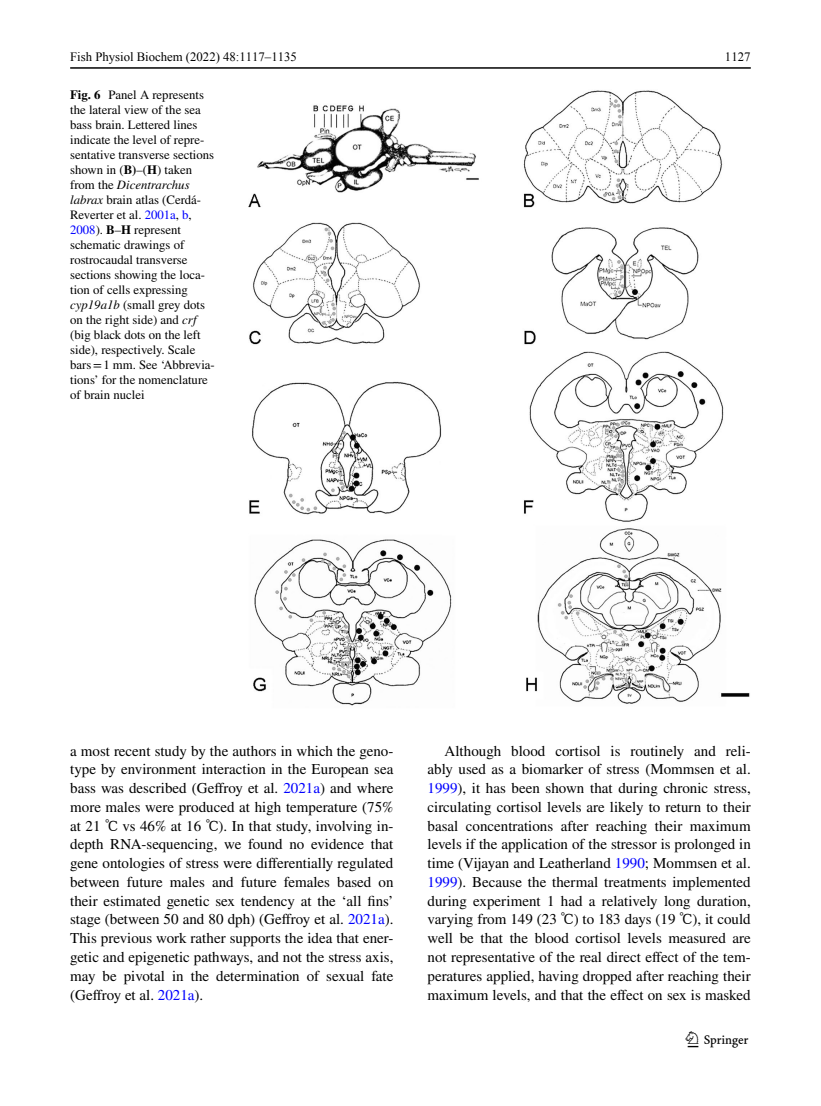
<style>
.page{position:relative;width:821px;height:1106px;background:#fff}
.page>*{position:absolute;margin:0;border:0;box-sizing:border-box;transform-origin:0 0}
.t1{font:22.5px "Springnew Regular 3";color:#000}
.t2{font:15px/18.8px "STIX";color:#000;text-align:justify}
.t3{font:12.75px/15px "STIX";color:#000}
.t4{font:12.75px "Times New Roman";color:#000}
.t5{font:12.75px "Times New Roman PSMT2";color:#000}
.s1{font-weight:700}
.s2{font-style:italic}
.s3{color:#00f}
.s4{font-family:"Code 2000"}
</style>
<div class="page">
<hr style="left:70px;top:67px;width:680px;height:2px;background:#000">
<img style="left:249px;top:90px;width:501px;height:616px">
<p class="t4" style="left:70px;top:52px;width:228px">Fish Physiol Biochem (2022) 48:1117–1135</p>
<p class="t5" style="left:725px;top:52px;width:27px">1127</p>
<p class="t3" style="left:70px;top:88px;width:146px"><span class="s1">Fig. 6</span> Panel A represents the lateral view of the sea bass brain. Lettered lines indicate the level of repre&shy;sentative transverse sections shown in (<span class="s1">B)</span>–(<span class="s1">H</span>) taken from the <span class="s2">Dicentrarchus labrax</span> brain atlas (Cerdá-<br>Reverter et al. <span class="s3">2001a</span>, <span class="s3">b</span>,<br><span class="s3">2008</span>). <span class="s1">B</span>–<span class="s1">H</span> represent schematic drawings of rostrocaudal transverse sections showing the loca&shy;tion of cells expressing <span class="s2">cyp19a1b</span> (small grey dots on the right side) and <span class="s2">crf </span>(big black dots on the left side), respectively. Scale bars=1 mm. See ‘Abbrevia&shy;tions’ for the nomenclature of brain nuclei</p>
<p class="t2" style="left:70px;top:742px;width:325px">a most recent study by the authors in which the geno&shy;type by environment interaction in the European sea bass was described (Geffroy et al. <span class="s3">2021a</span>) and where more males were produced at high temperature (75% at 21 <span class="s4">℃</span> vs 46% at 16 <span class="s4">℃</span>). In that study, involving in&shy;depth RNA-sequencing, we found no evidence that gene ontologies of stress were differentially regulated between future males and future females based on their estimated genetic sex tendency at the ‘all fins’ stage (between 50 and 80 dph) (Geffroy et al. <span class="s3">2021a</span>).<br>This previous work rather supports the idea that ener&shy;getic and epigenetic pathways, and not the stress axis, may be pivotal in the determination of sexual fate (Geffroy et al. <span class="s3">2021a</span>).</p>
<p class="t2" style="left:427px;top:742px;width:325px;text-indent:17px">Although blood cortisol is routinely and reli&shy;ably used as a biomarker of stress (Mommsen et al.<br><span class="s3">1999</span>), it has been shown that during chronic stress, circulating cortisol levels are likely to return to their basal concentrations after reaching their maximum levels if the application of the stressor is prolonged in time (Vijayan and Leatherland <span class="s3">1990</span>; Mommsen et al.<br><span class="s3">1999</span>). Because the thermal treatments implemented during experiment 1 had a relatively long duration, varying from 149 (23 <span class="s4">℃</span>) to 183 days (19 <span class="s4">℃</span>), it could well be that the blood cortisol levels measured are not representative of the real direct effect of the tem&shy;peratures applied, having dropped after reaching their maximum levels, and that the effect on sex is masked</p>
<h1 class="t1" style="left:687px;top:1031px;width:62px">1 3</h1>
</div>
